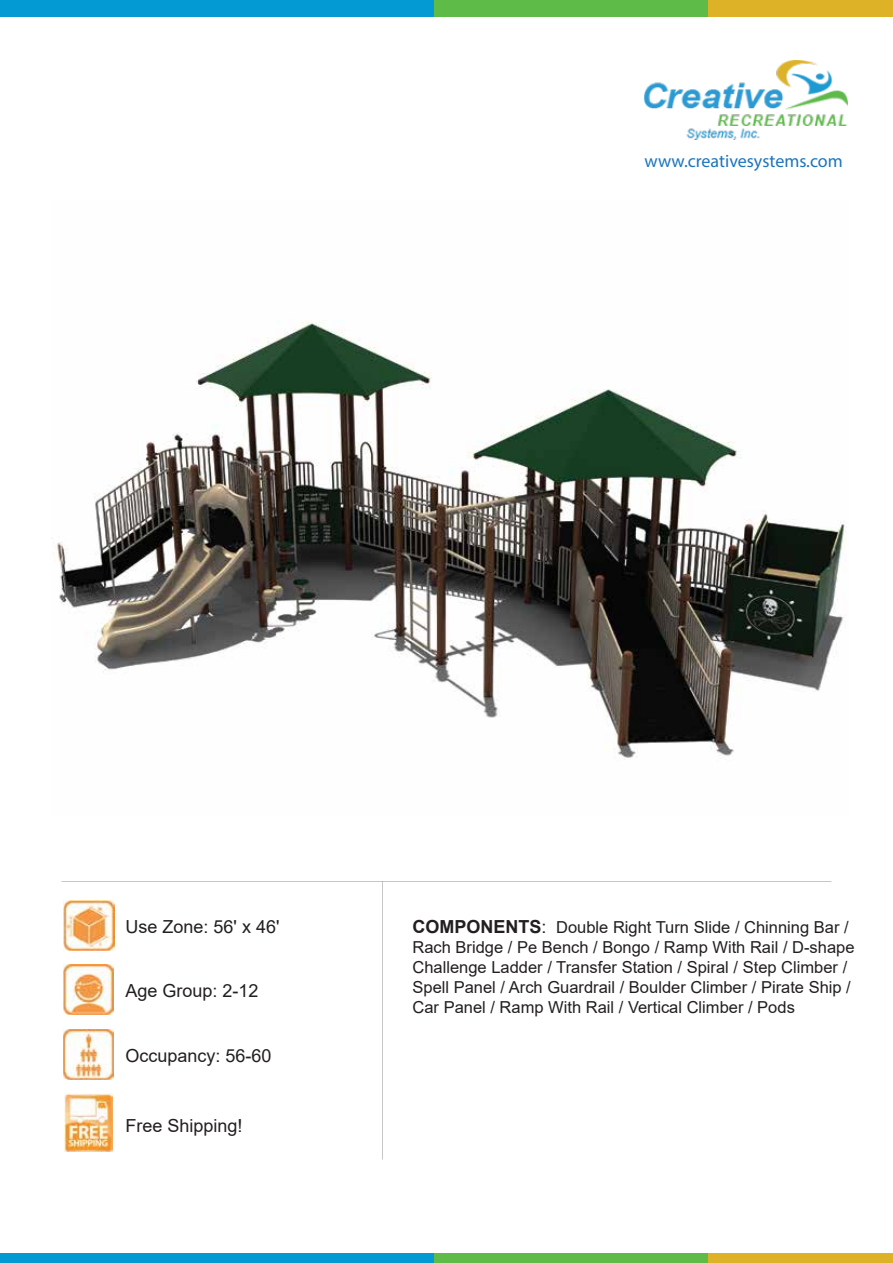
<style>
.page{position:relative;width:893px;height:1263px;background:#fff}
.page>*{position:absolute;margin:0;border:0;box-sizing:border-box;transform-origin:0 0}
.t1{font:18px "Arial";color:#231f20}
.t2{font:18px "Myriad Pro";color:#1c75bc}
.t3{font:16.5px/19.8px "Arial";color:#231f20}
.s1{font-weight:700;font-size:18px}
.s2{font-size:18px}
</style>
<div class="page">
<img style="left:645px;top:60px;width:203px;height:80px">
<img style="left:63px;top:901px;width:51px;height:50px">
<img style="left:63px;top:965px;width:51px;height:50px">
<img style="left:64px;top:1029px;width:50px;height:50px">
<img style="left:65px;top:1093px;width:48px;height:58px">
<div style="left:0;top:0;width:434px;height:16px;background:#039ad3"></div>
<div style="left:577px;top:0;width:316px;height:16px;background:#ddb226"></div>
<div style="left:434px;top:0;width:273px;height:16px;background:#5ebb48"></div>
<div style="left:0;top:1254px;width:434px;height:9px;background:#039ad3"></div>
<div style="left:577px;top:1254px;width:316px;height:9px;background:#ddb226"></div>
<div style="left:434px;top:1254px;width:273px;height:9px;background:#5ebb48"></div>
<img style="left:56px;top:320px;width:790px;height:440px">
<p class="t2" style="left:645px;top:149px;width:200px">www.creativesystems.com</p>
<p class="t1" style="left:125px;top:914px;width:155px">Use Zone: 56' x 46'</p>
<p class="t3" style="left:412px;top:917px;width:444px"><span class="s1">COMPONENTS</span><span class="s2">:</span> Double Right Turn Slide / Chinning Bar / Rach Bridge / Pe Bench / Bongo / Ramp With Rail / D-shape Challenge Ladder / Transfer Station / Spiral / Step Climber / Spell Panel / Arch Guardrail / Boulder Climber / Pirate Ship / Car Panel / Ramp With Rail / Vertical Climber / Pods</p>
<p class="t1" style="left:125px;top:978px;width:135px">Age Group: 2-12</p>
<p class="t1" style="left:125px;top:1043px;width:148px">Occupancy: 56-60</p>
<p class="t1" style="left:125px;top:1113px;width:119px">Free Shipping!</p>
</div>
